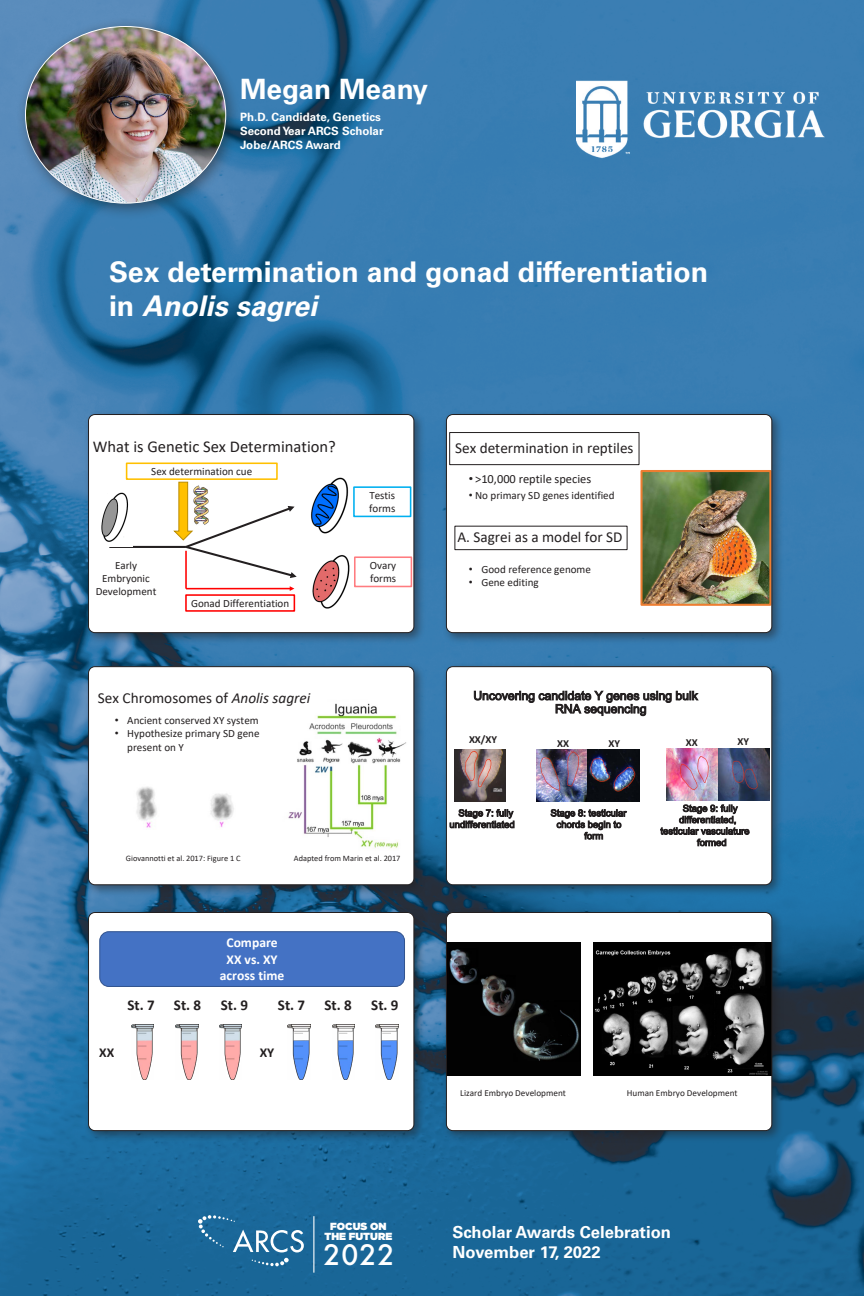
<style>
.page{position:relative;width:864px;height:1296px;background:#fff}
.page>*{position:absolute;margin:0;border:0;box-sizing:border-box;transform-origin:0 0}
.t1{font:700 28.45px/34.1px "Univers LT Std";color:#fff}
.t2{font:700 28px "Univers LT Std";color:#fff}
.t3{font:500 27.4px "Futura";color:#fff}
.t4{font:700 16.65px/19.9px "Univers LT Std";color:#fff}
.t5{font:16.55px "Calibri";color:#231f20}
.t6{font:15.25px "Calibri";color:#231f20}
.t7{font:15.2px "Calibri";color:#231f20}
.t8{font:700 15px "Calibri";color:#231f20}
.t9{font:700 13.6px/16.4px "Calibri";color:#fff;text-align:center}
.t10{font:700 13.6px "Calibri";color:#231f20}
.t11{font:12.45px "Calibri";color:#231f20}
.t12{font:12.2px/13.2px "Arial";color:#231f20}
.t13{font:700 11.5px/13.8px "Univers LT Std";color:#fff}
.t14{font:11.1px/13.4px "Calibri";color:#231f20}
.t15{font:11.05px/13.3px "Calibri";color:#231f20}
.t16{font:700 10.85px "Calibri";color:#231f20}
.t17{font:900 10.3px/9.7px "Gotham";color:#fff;text-align:center}
.t18{font:9.5px/11.4px "Arial";color:#231f20;text-align:right}
.t19{font:9.2px "Calibri";color:#231f20}
.t20{font:8.3px "Calibri";color:#231f20}
.s1{font-style:italic}
.s2{font-family:"Arial"}
</style>
<div class="page">
<img style="left:0;top:0;width:864px;height:1296px">
<div style="left:16px;top:17px;width:226px;height:203px;background:#231f20;opacity:.5"></div>
<img style="left:26px;top:26px;width:200px;height:177px">
<svg style="left:252px;top:1258px;width:37px;height:8px"></svg>
<svg style="left:198px;top:1215px;width:106px;height:37px;background:#3c7ea8"></svg>
<hr style="left:314px;top:1216px;width:1px;height:57px;background:#fff">
<div style="left:442px;top:410px;width:342px;height:235px;background:#231f20;opacity:.5"></div>
<div style="left:446px;top:415px;width:326px;height:218px;background:#fff;border-radius:6px"></div>
<div style="left:450px;top:432px;width:189px;height:33px;border:1px solid #231f20"></div>
<div style="left:455px;top:526px;width:172px;height:24px;border:1px solid #231f20"></div>
<img style="left:643px;top:473px;width:125px;height:130px">
<div style="left:640px;top:470px;width:131px;height:136px;border:2px solid #ed7d31"></div>
<div style="left:446px;top:414px;width:326px;height:219px;border:1px solid #231f20;border-radius:6px"></div>
<div style="left:442px;top:662px;width:342px;height:235px;background:#231f20;opacity:.5"></div>
<div style="left:446px;top:667px;width:326px;height:218px;background:#fff;border-radius:6px"></div>
<img style="left:454px;top:750px;width:52px;height:52px">
<img style="left:536px;top:750px;width:104px;height:52px">
<img style="left:666px;top:749px;width:103px;height:51px">
<div style="left:446px;top:666px;width:326px;height:219px;border:1px solid #231f20;border-radius:6px"></div>
<div style="left:442px;top:908px;width:342px;height:235px;background:#231f20;opacity:.5"></div>
<div style="left:446px;top:913px;width:326px;height:218px;background:#fff;border-radius:6px"></div>
<img style="left:448px;top:942px;width:132px;height:134px">
<img style="left:593px;top:942px;width:177px;height:134px">
<div style="left:446px;top:912px;width:326px;height:219px;border:1px solid #231f20;border-radius:6px"></div>
<div style="left:84px;top:410px;width:342px;height:235px;background:#231f20;opacity:.5"></div>
<div style="left:89px;top:415px;width:325px;height:218px;background:#fff;border-radius:6px"></div>
<div style="left:88px;top:414px;width:326px;height:219px;border:1px solid #231f20;border-radius:6px"></div>
<div style="left:84px;top:662px;width:342px;height:235px;background:#231f20;opacity:.5"></div>
<div style="left:89px;top:667px;width:325px;height:218px;background:#fff;border-radius:6px"></div>
<div style="left:88px;top:666px;width:326px;height:219px;border:1px solid #231f20;border-radius:6px"></div>
<div style="left:84px;top:908px;width:342px;height:235px;background:#231f20;opacity:.5"></div>
<div style="left:89px;top:913px;width:325px;height:218px;background:#fff;border-radius:6px"></div>
<img style="left:288px;top:1024px;width:22px;height:56px">
<img style="left:131px;top:1024px;width:23px;height:56px">
<div style="left:100px;top:932px;width:305px;height:55px;background:#4472c4;border:1px solid #31538f;border-radius:9px"></div>
<img style="left:176px;top:1024px;width:22px;height:56px">
<img style="left:332px;top:1024px;width:23px;height:56px">
<img style="left:219px;top:1024px;width:23px;height:56px">
<img style="left:376px;top:1024px;width:22px;height:56px">
<div style="left:88px;top:912px;width:326px;height:219px;border:1px solid #231f20;border-radius:6px"></div>
<div style="left:91px;top:429px;width:322px;height:189px;background:#fff"></div>
<div style="left:354px;top:556px;width:58px;height:31px;border:2px solid #ff7c80"></div>
<div style="left:353px;top:486px;width:58px;height:31px;border:2px solid #00b0f0"></div>
<img style="left:312px;top:555px;width:38px;height:54px">
<img style="left:311px;top:477px;width:38px;height:57px">
<svg style="left:174px;top:482px;width:123px;height:96px"></svg>
<div style="left:126px;top:462px;width:152px;height:18px;border:2px solid #ffc000"></div>
<hr style="left:185px;top:551px;width:2px;height:38px;background:#f00">
<div style="left:185px;top:594px;width:110px;height:18px;border:2px solid #f00"></div>
<hr style="left:186px;top:588px;width:104px;height:1px;background:#f00">
<svg style="left:290px;top:586px;width:4px;height:5px"></svg>
<hr style="left:109px;top:546px;width:77px;height:2px;background:#231f20">
<img style="left:101px;top:492px;width:28px;height:50px">
<img style="left:192px;top:484px;width:18px;height:42px">
<div style="left:98px;top:685px;width:315px;height:184px;background:#fff"></div>
<img style="left:288px;top:703px;width:118px;height:146px">
<img style="left:136px;top:786px;width:98px;height:42px">
<img style="left:576px;top:41px;width:248px;height:144px">
<h2 class="t2" style="left:240px;top:73px;width:190px">Megan Meany</h2>
<p class="t13" style="left:240px;top:110px;width:145px">Ph.D. Candidate, Genetics<br>Second Year ARCS Scholar<br>Jobe/ARCS Award</p>
<h1 class="t1" style="left:109px;top:255px;width:601px">Sex determination and gonad differentiation in <span class="s1">Anolis sagrei</span></h1>
<h3 class="t5" style="left:93px;top:435px;width:245px">What is Genetic Sex Determination?</h3>
<p class="t15" style="left:151px;top:464px;width:102px">Sex determination cue</p>
<p class="t15" style="left:96px;top:558px;width:62px;text-align:center">Early<br>Embryonic<br>Development</p>
<p class="t15" style="left:191px;top:596px;width:100px">Gonad Differentiation</p>
<h3 class="t6" style="left:98px;top:687px;width:214px">Sex Chromosomes of <span class="s1">Anolis sagrei</span></h3>
<p class="t14" style="left:115px;top:713px;width:145px"><span class="s2">•</span> Ancient conserved XY system</p>
<p class="t14" style="left:127px;top:726px;width:134px;text-indent:-12px"><span class="s2">•</span> Hypothesize primary SD gene present on Y</p>
<p class="t15" style="left:369px;top:488px;width:28px">Testis forms</p>
<p class="t15" style="left:370px;top:558px;width:28px">Ovary forms</p>
<p class="t20" style="left:126px;top:852px;width:116px">Giovannotti et al. 2017: Figure 1 C</p>
<p class="t20" style="left:294px;top:852px;width:108px">Adapted from Marin et al. 2017</p>
<p class="t9" style="left:220px;top:934px;width:66px">Compare<br>XX vs. XY across time</p>
<h3 class="t8" style="left:127px;top:995px;width:29px">St. 7</h3>
<h3 class="t8" style="left:174px;top:995px;width:29px">St. 8</h3>
<h3 class="t8" style="left:221px;top:995px;width:29px">St. 9</h3>
<h3 class="t8" style="left:278px;top:994px;width:29px">St. 7</h3>
<h3 class="t8" style="left:324px;top:994px;width:29px">St. 8</h3>
<h3 class="t8" style="left:371px;top:994px;width:29px">St. 9</h3>
<p class="t10" style="left:99px;top:1043px;width:16px">XX</p>
<p class="t10" style="left:260px;top:1043px;width:16px">XY</p>
<h3 class="t7" style="left:455px;top:437px;width:180px">Sex determination in reptiles</h3>
<p class="t11" style="left:469px;top:471px;width:124px"><span class="s2">•</span> &gt;10,000 reptile species</p>
<p class="t15" style="left:469px;top:489px;width:147px"><span class="s2">•</span> No primary SD genes identified</p>
<h3 class="t7" style="left:457px;top:527px;width:167px">A. Sagrei as a model for SD</h3>
<p class="t15" style="left:469px;top:562px;width:124px"><span class="s2">•</span> Good reference genome</p>
<p class="t15" style="left:469px;top:575px;width:71px"><span class="s2">•</span> Gene editing</p>
<p class="t12" style="left:555px;top:689px;width:144px;text-indent:-82px">Uncovering candidate Y genes using bulk<br>RNA sequencing</p>
<p class="t16" style="left:469px;top:732px;width:30px">XX/XY</p>
<p class="t18" style="left:449px;top:807px;width:67px">Stage 7: fully undifferentiated</p>
<p class="t16" style="left:557px;top:736px;width:13px">XX</p>
<p class="t16" style="left:609px;top:736px;width:13px">XY</p>
<p class="t18" style="left:551px;top:807px;width:77px">Stage 8: testicular</p>
<p class="t18" style="left:557px;top:819px;width:66px">chords begin to</p>
<p class="t18" style="left:584px;top:830px;width:20px">form</p>
<p class="t16" style="left:686px;top:734px;width:13px">XX</p>
<p class="t16" style="left:737px;top:733px;width:13px">XY</p>
<p class="t18" style="left:683px;top:803px;width:56px">Stage 9: fully</p>
<p class="t18" style="left:679px;top:814px;width:59px">differentiated,</p>
<p class="t18" style="left:661px;top:825px;width:91px">testicular vasculature</p>
<p class="t18" style="left:697px;top:837px;width:31px">formed</p>
<p class="t19" style="left:460px;top:1087px;width:107px">Lizard Embryo Development</p>
<p class="t19" style="left:627px;top:1087px;width:112px">Human Embryo Development</p>
<p class="t17" style="left:325px;top:1222px;width:69px">FOCUS ON<br>THE FUTURE</p>
<h3 class="t3" style="left:323px;top:1237px;width:72px">2022</h3>
<h3 class="t4" style="left:453px;top:1222px;width:220px">Scholar Awards Celebration<br>November 17, 2022</h3>
</div>
